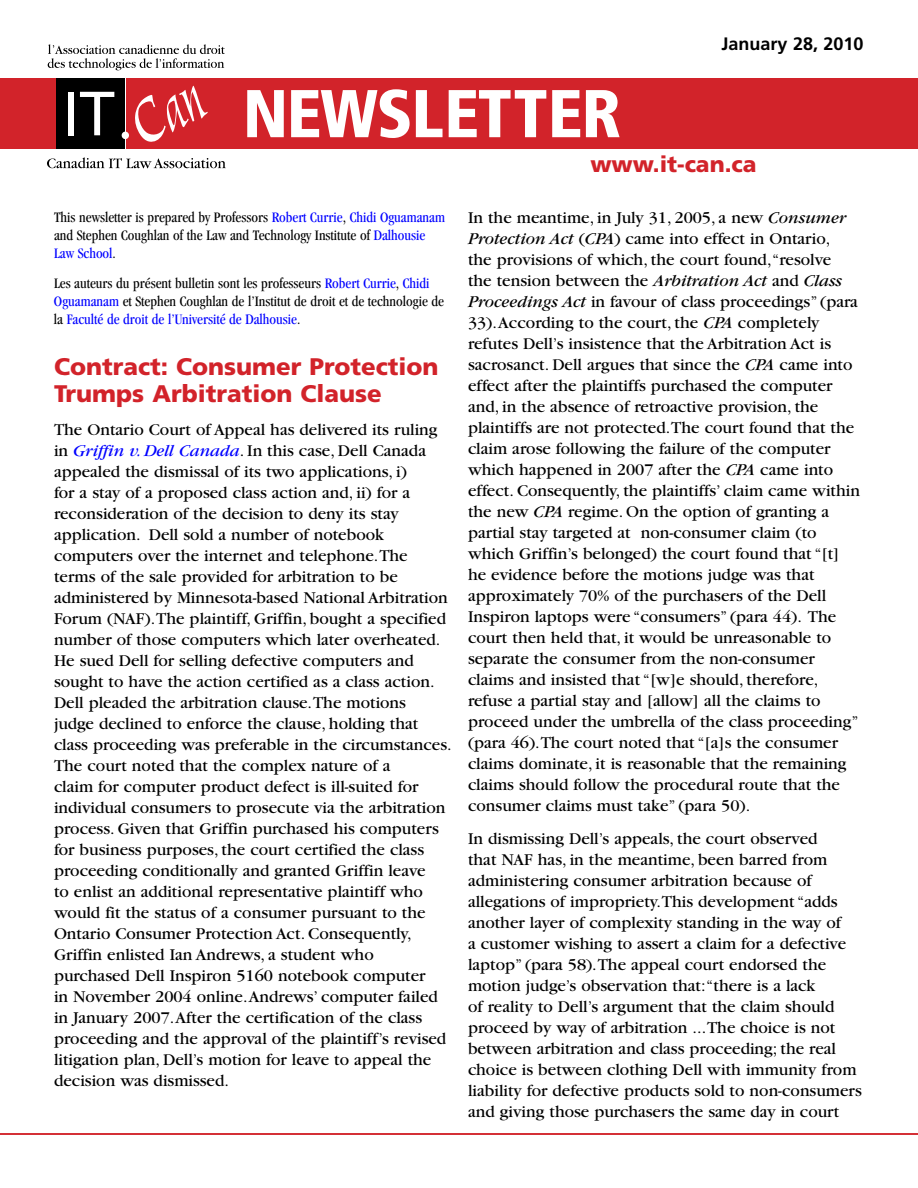
<style>
.page{position:relative;width:918px;height:1188px;background:#fff}
.page>*{position:absolute;margin:0;border:0;box-sizing:border-box;transform-origin:0 0}
.NewsletterHeader{font:900 condensed 67.5px "Frutiger";letter-spacing:-.02em;color:#fff}
.Titles{font:900 24px/27px "Frutiger";color:#d2232a}
.t1{font:900 22.5px "Frutiger";color:#d2232a}
.Date{font:700 18px "Frutiger";color:#000}
.Body{font:17.25px/21px "Garamond";color:#000}
.Disclaimer{font:condensed 15px/18px "Garamond";color:#000}
.s1{color:#00f}
.s2{font-style:italic;color:#00f}
.s3{font-style:italic}
</style>
<div class="page">
<div style="left:0;top:78px;width:58px;height:71px;background:#d2232a"></div>
<div style="left:127px;top:78px;width:791px;height:71px;background:#d2232a"></div>
<div style="left:56px;top:78px;width:68px;height:71px;background:#000"></div>
<svg style="left:48px;top:44px;width:177px;height:26px"></svg>
<svg style="left:47px;top:157px;width:179px;height:11px"></svg>
<div style="left:68px;top:92px;width:6px;height:43px;background:#fff"></div>
<svg style="left:80px;top:92px;width:34px;height:43px"></svg>
<svg style="left:135px;top:86px;width:73px;height:56px"></svg>
<div style="left:122px;top:132px;width:7px;height:7px;background:#fff;border-radius:50%"></div>
<hr style="left:0;top:1133px;width:918px;height:2px;background:#d2232a">
<h1 class="NewsletterHeader" style="left:243px;top:73px;width:380px">NEWSLETTER</h1>
<p class="Date" style="left:722px;top:33px;width:144px">January 28, 2010</p>
<p class="Disclaimer" style="left:54px;top:208px;width:393px">This newsletter is prepared by Professors <span class="s1">Robert Currie</span>, <span class="s1">Chidi Oguamanam </span>and Stephen Coughlan of the Law and Technology Institute of <span class="s1">Dalhousie<br>Law School</span>.</p>
<p class="Disclaimer" style="left:54px;top:274px;width:392px">Les auteurs du présent bulletin sont les professeurs <span class="s1">Robert Currie</span>, <span class="s1">Chidi<br>Oguamanam</span> et Stephen Coughlan de l’Institut de droit et de technologie de la <span class="s1">Faculté de droit de l’Université de Dalhousie</span>.</p>
<h2 class="Titles" style="left:54px;top:353px;width:386px">Contract: Consumer Protection<br>Trumps Arbitration Clause</h2>
<p class="Body" style="left:54px;top:420px;width:399px">The Ontario Court of Appeal has delivered its ruling in <span class="s2">Griffin v. Dell Canada</span>. In this case, Dell Canada appealed the dismissal of its two applications, i)<br>for a stay of a proposed class action and, ii) for a reconsideration of the decision to deny its stay application. Dell sold a number of notebook computers over the internet and telephone.The terms of the sale provided for arbitration to be administered by Minnesota-based National Arbitration Forum (NAF).The plaintiff, Griffin, bought a specified number of those computers which later overheated.<br>He sued Dell for selling defective computers and sought to have the action certified as a class action.<br>Dell pleaded the arbitration clause.The motions<br>judge declined to enforce the clause, holding that class proceeding was preferable in the circumstances.<br>The court noted that the complex nature of a<br>claim for computer product defect is ill-suited for individual consumers to prosecute via the arbitration process. Given that Griffin purchased his computers for business purposes, the court certified the class proceeding conditionally and granted Griffin leave<br>to enlist an additional representative plaintiff who would fit the status of a consumer pursuant to the Ontario Consumer Protection Act. Consequently, Griffin enlisted Ian Andrews, a student who purchased Dell Inspiron 5160 notebook computer<br>in November 2004 online. Andrews’ computer failed in January 2007. After the certification of the class proceeding and the approval of the plaintiff’s revised litigation plan, Dell’s motion for leave to appeal the decision was dismissed.</p>
<h3 class="t1" style="left:590px;top:150px;width:168px">www.it-can.ca</h3>
<p class="Body" style="left:468px;top:208px;width:394px">In the meantime, in July 31, 2005, a new <span class="s3">Consumer Protection Act</span> (<span class="s3">CPA</span>) came into effect in Ontario,<br>the provisions of which, the court found,“resolve<br>the tension between the <span class="s3">Arbitration Act</span> and <span class="s3">Class Proceedings Act</span> in favour of class proceedings” (para 33). According to the court, the <span class="s3">CPA</span> completely refutes Dell’s insistence that the Arbitration Act is sacrosanct. Dell argues that since the <span class="s3">CPA</span> came into effect after the plaintiffs purchased the computer and, in the absence of retroactive provision, the plaintiffs are not protected.The court found that the claim arose following the failure of the computer which happened in 2007 after the <span class="s3">CPA</span> came into effect. Consequently, the plaintiffs’ claim came within the new <span class="s3">CPA</span> regime. On the option of granting a partial stay targeted at non-consumer claim (to which Griffin’s belonged) the court found that “[t] he evidence before the motions judge was that approximately 70% of the purchasers of the Dell Inspiron laptops were “consumers” (para 44). The court then held that, it would be unreasonable to separate the consumer from the non-consumer claims and insisted that “[w]e should, therefore, refuse a partial stay and [allow] all the claims to proceed under the umbrella of the class proceeding” (para 46).The court noted that “[a]s the consumer claims dominate, it is reasonable that the remaining claims should follow the procedural route that the consumer claims must take” (para 50).</p>
<p class="Body" style="left:468px;top:829px;width:396px">In dismissing Dell’s appeals, the court observed<br>that NAF has, in the meantime, been barred from administering consumer arbitration because of allegations of impropriety.This development “adds another layer of complexity standing in the way of<br>a customer wishing to assert a claim for a defective laptop” (para 58).The appeal court endorsed the motion judge’s observation that:“there is a lack<br>of reality to Dell’s argument that the claim should proceed by way of arbitration ...The choice is not between arbitration and class proceeding; the real choice is between clothing Dell with immunity from liability for defective products sold to non-consumers and giving those purchasers the same day in court</p>
</div>
